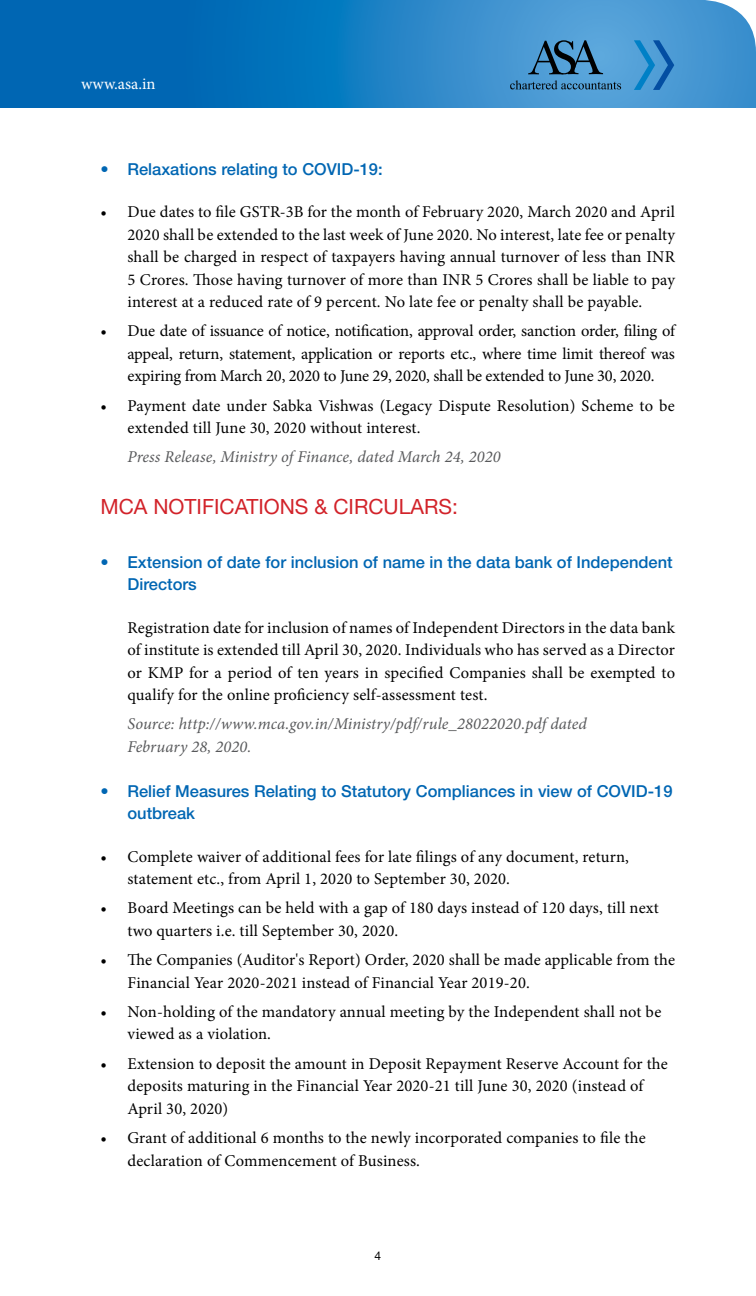
<style>
.page{position:relative;width:756px;height:1296px;background:#fff}
.page>*{position:absolute;margin:0;border:0;box-sizing:border-box;transform-origin:0 0}
.t1{font:21px "Helvetica Neue";color:#d2232a}
.t2{font:16.5px/22.5px "Minion Pro";letter-spacing:.01em;color:#000}
.t3{font:500 16.5px/22.5px "Helvetica Neue";color:#0066b3}
.t4{font:italic 16.5px/22.5px "Minion Pro";letter-spacing:.005em;color:#58595b}
.t5{font:16.5px "Minion Pro";letter-spacing:.005em;color:#fff}
.t6{font:12px "Helvetica Neue";color:#000}
</style>
<div class="page">
<svg style="left:0;top:0;width:756px;height:108px;background:#207fc3"></svg>
<svg style="left:634px;top:40px;width:40px;height:50px;background:#378ccb"></svg>
<svg style="left:510px;top:80px;width:111px;height:9px"></svg>
<svg style="left:528px;top:40px;width:75px;height:34px;background:#3c739a"></svg>
<p class="t5" style="left:81px;top:73px;width:76px">www.asa.in</p>
<p class="t3" style="left:100px;top:158px;width:284px">• Relaxations relating to COVID-19:</p>
<p class="t2" style="left:127px;top:201px;width:549px;text-align:justify;text-indent:-27px">• Due dates to file GSTR-3B for the month of February 2020, March 2020 and April 2020 shall be extended to the last week of June 2020. No interest, late fee or penalty shall be charged in respect of taxpayers having annual turnover of less than INR 5 Crores. Those having turnover of more than INR 5 Crores shall be liable to pay interest at a reduced rate of 9 percent. No late fee or penalty shall be payable.</p>
<p class="t2" style="left:127px;top:320px;width:549px;text-align:justify;text-indent:-27px">• Due date of issuance of notice, notification, approval order, sanction order, filing of appeal, return, statement, application or reports etc., where time limit thereof was expiring from March 20, 2020 to June 29, 2020, shall be extended to June 30, 2020.</p>
<p class="t2" style="left:127px;top:394px;width:549px;text-indent:-27px">• Payment date under Sabka Vishwas (Legacy Dispute Resolution) Scheme to be extended till June 30, 2020 without interest.</p>
<p class="t4" style="left:127px;top:446px;width:375px">Press Release, Ministry of Finance, dated March 24, 2020</p>
<p class="t1" style="left:100px;top:494px;width:359px">MCA NOTIFICATIONS &amp; CIRCULARS:</p>
<p class="t3" style="left:127px;top:551px;width:547px;text-indent:-27px">• Extension of date for inclusion of name in the data bank of Independent<br>Directors</p>
<p class="t2" style="left:127px;top:616px;width:549px;text-align:justify">Registration date for inclusion of names of Independent Directors in the data bank of institute is extended till April 30, 2020. Individuals who has served as a Director or KMP for a period of ten years in specified Companies shall be exempted to qualify for the online proficiency self-assessment test.</p>
<p class="t4" style="left:127px;top:713px;width:461px">Source: http://www.mca.gov.in/Ministry/pdf/rule_28022020.pdf dated<br>February 28, 2020.</p>
<p class="t3" style="left:127px;top:780px;width:547px;text-indent:-27px">• Relief Measures Relating to Statutory Compliances in view of COVID-19 outbreak</p>
<p class="t2" style="left:127px;top:845px;width:503px;text-indent:-27px">• Complete waiver of additional fees for late filings of any document, return, statement etc., from April 1, 2020 to September 30, 2020.</p>
<p class="t2" style="left:127px;top:897px;width:533px;text-indent:-27px">• Board Meetings can be held with a gap of 180 days instead of 120 days, till next two quarters i.e. till September 30, 2020.</p>
<p class="t2" style="left:127px;top:949px;width:549px;text-indent:-27px">• The Companies (Auditor's Report) Order, 2020 shall be made applicable from the<br>Financial Year 2020-2021 instead of Financial Year 2019-20.</p>
<p class="t2" style="left:127px;top:1001px;width:535px;text-indent:-27px">• Non-holding of the mandatory annual meeting by the Independent shall not be viewed as a violation.</p>
<p class="t2" style="left:127px;top:1052px;width:542px;text-indent:-27px">• Extension to deposit the amount in Deposit Repayment Reserve Account for the deposits maturing in the Financial Year 2020-21 till June 30, 2020 (instead of<br>April 30, 2020)</p>
<p class="t2" style="left:127px;top:1127px;width:520px;text-indent:-27px">• Grant of additional 6 months to the newly incorporated companies to file the declaration of Commencement of Business.</p>
<p class="t6" style="left:375px;top:1249px;width:8px">4</p>
</div>
